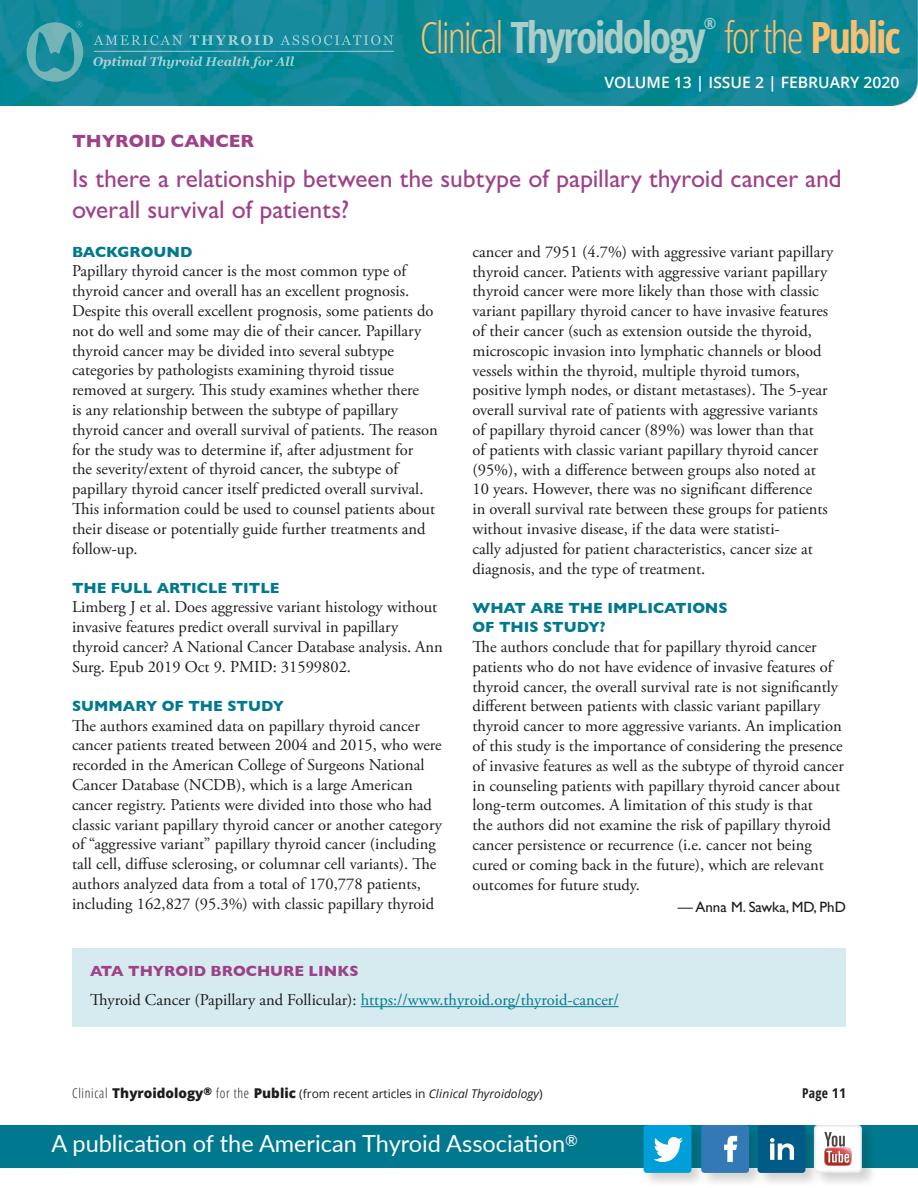
<style>
.page{position:relative;width:918px;height:1188px;background:#fff}
.page>*{position:absolute;margin:0;border:0;box-sizing:border-box;transform-origin:0 0}
.t1{font:300 condensed 43.05px "Open Sans";letter-spacing:-.05em;color:#fbc06e}
.t2{font:500 25.5px/30.6px "Gill Sans Nova";color:#9f4189}
.t3{font:23.55px "Lato";color:#fff}
.Topic_Header{font:700 18px "Gill Sans";color:#9f4189}
.body_serif{font:16.5px/19.8px "Adobe Garamond Pro";color:#1c1c1a}
.body_links{font:16.5px "Adobe Garamond Pro";color:#00798e}
.t4{font:600 15.75px "Open Sans";color:#fff}
.t5{font:700 condensed 15.3px "Open Sans";color:#accec7}
.question{font:700 15px/19.5px "Gill Sans";color:#00798e}
.question_links{font:700 15px "Gill Sans";color:#9f4189}
.body_editor_name{font:15px "Gill Sans Std";color:#1c1c1a}
.t6{font:700 condensed 13.5px "Open Sans";color:#1c1c1a}
.t7{font:12px "Open Sans";color:#1c1c1a}
.s1{font-weight:700;color:#accec7}
.s2{font-weight:700}
.s3{color:#1c1c1a}
.s4{font-weight:300;font-stretch:condensed;font-size:13.5px}
.s5{font-weight:800;font-size:13.5px}
.s6{font-style:italic}
.s7{font-style:inherit}
</style>
<div class="page">
<img style="left:0;top:0;width:918px;height:106px">
<hr style="left:94px;top:51px;width:300px;height:1px;background:#fff">
<svg style="left:94px;top:35px;width:88px;height:10px"></svg>
<svg style="left:190px;top:35px;width:83px;height:10px"></svg>
<svg style="left:280px;top:35px;width:113px;height:10px"></svg>
<svg style="left:93px;top:56px;width:201px;height:13px;background:#319ba7"></svg>
<svg style="left:27px;top:21px;width:56px;height:61px;background:#3d9da6"></svg>
<div style="left:0;top:1125px;width:918px;height:42px;background:#00798e"></div>
<div style="left:642px;top:1123px;width:235px;height:65px;background:#1c1c1a;opacity:.2"></div>
<div style="left:758px;top:1125px;width:47px;height:48px;background:#005b87;border-radius:3px"></div>
<svg style="left:770px;top:1138px;width:24px;height:22px"></svg>
<div style="left:644px;top:1125px;width:47px;height:48px;background:#009fd9;border-radius:3px"></div>
<svg style="left:654px;top:1137px;width:29px;height:25px"></svg>
<div style="left:701px;top:1125px;width:48px;height:48px;background:#3279b6;border-radius:3px"></div>
<svg style="left:724px;top:1136px;width:14px;height:26px"></svg>
<svg style="left:814px;top:1125px;width:48px;height:48px"></svg>
<svg style="left:815px;top:1126px;width:46px;height:46px;background:#e5d2d1"></svg>
<div style="left:72px;top:948px;width:774px;height:78px;background:#d5ebf0"></div>
<hr style="left:361px;top:1006px;width:258px;height:1px;background:#00798e">
<p class="t5" style="left:704px;top:13px;width:14px">®</p>
<h1 class="t1" style="left:420px;top:8px;width:482px">Clinical <span class="s1">Thyroidology</span> for the <span class="s2">Public</span></h1>
<p class="t4" style="left:604px;top:72px;width:297px">VOLUME 13 | ISSUE 2 | FEBRUARY 2020</p>
<p class="Topic_Header" style="left:72px;top:127px;width:184px">THYROID CANCER</p>
<p class="t2" style="left:72px;top:163px;width:771px">Is there a relationship between the subtype of papillary thyroid cancer and overall survival of patients?</p>
<p class="question" style="left:72px;top:241px;width:122px">BACKGROUND</p>
<p class="body_serif" style="left:72px;top:262px;width:367px">Papillary thyroid cancer is the most common type of thyroid cancer and overall has an excellent prognosis.<br>Despite this overall excellent prognosis, some patients do not do well and some may die of their cancer. Papillary thyroid cancer may be divided into several subtype categories by pathologists examining thyroid tissue removed at surgery. This study examines whether there<br>is any relationship between the subtype of papillary thyroid cancer and overall survival of patients. The reason for the study was to determine if, after adjustment for<br>the severity/extent of thyroid cancer, the subtype of papillary thyroid cancer itself predicted overall survival.<br>This information could be used to counsel patients about their disease or potentially guide further treatments and follow-up.</p>
<p class="question" style="left:72px;top:577px;width:209px">THE FULL ARTICLE TITLE</p>
<p class="body_serif" style="left:72px;top:598px;width:372px">Limberg J et al. Does aggressive variant histology without invasive features predict overall survival in papillary thyroid cancer? A National Cancer Database analysis. Ann Surg. Epub 2019 Oct 9. PMID: 31599802.</p>
<p class="question" style="left:72px;top:696px;width:214px">SUMMARY OF THE STUDY</p>
<p class="body_serif" style="left:72px;top:716px;width:372px">The authors examined data on papillary thyroid cancer cancer patients treated between 2004 and 2015, who were recorded in the American College of Surgeons National Cancer Database (NCDB), which is a large American cancer registry. Patients were divided into those who had classic variant papillary thyroid cancer or another category of “aggressive variant” papillary thyroid cancer (including tall cell, diffuse sclerosing, or columnar cell variants). The authors analyzed data from a total of 170,778 patients, including 162,827 (95.3%) with classic papillary thyroid</p>
<p class="body_serif" style="left:472px;top:242px;width:362px">cancer and 7951 (4.7%) with aggressive variant papillary thyroid cancer. Patients with aggressive variant papillary thyroid cancer were more likely than those with classic variant papillary thyroid cancer to have invasive features of their cancer (such as extension outside the thyroid, microscopic invasion into lymphatic channels or blood vessels within the thyroid, multiple thyroid tumors, positive lymph nodes, or distant metastases). The 5-year overall survival rate of patients with aggressive variants of papillary thyroid cancer (89%) was lower than that<br>of patients with classic variant papillary thyroid cancer (95%), with a difference between groups also noted at 10 years. However, there was no significant difference<br>in overall survival rate between these groups for patients without invasive disease, if the data were statisti-<br>cally adjusted for patient characteristics, cancer size at diagnosis, and the type of treatment.</p>
<p class="question" style="left:472px;top:597px;width:257px">WHAT ARE THE IMPLICATIONS<br>OF THIS STUDY?</p>
<p class="body_serif" style="left:472px;top:637px;width:373px">The authors conclude that for papillary thyroid cancer patients who do not have evidence of invasive features of thyroid cancer, the overall survival rate is not significantly different between patients with classic variant papillary thyroid cancer to more aggressive variants. An implication of this study is the importance of considering the presence of invasive features as well as the subtype of thyroid cancer in counseling patients with papillary thyroid cancer about long-term outcomes. A limitation of this study is that<br>the authors did not examine the risk of papillary thyroid cancer persistence or recurrence (i.e. cancer not being cured or coming back in the future), which are relevant outcomes for future study.</p>
<p class="body_editor_name" style="left:678px;top:898px;width:170px">— Anna M. Sawka, MD, PhD</p>
<p class="question_links" style="left:90px;top:959px;width:270px">ATA THYROID BROCHURE LINKS</p>
<p class="body_links" style="left:90px;top:990px;width:530px"><span class="s3">Thyroid Cancer (Papillary and Follicular):</span> https://www.thyroid.org/thyroid-cancer/</p>
<p class="t7" style="left:72px;top:1086px;width:472px"><span class="s4">Clinical</span> <span class="s5">Thyroidology</span><sup>®</sup> <span class="s4">for the</span> <span class="s5">Public</span> (from recent articles in <span class="s6">Clinical Thyroidology</span>)</p>
<p class="t6" style="left:802px;top:1084px;width:45px">Page <span class="s7">11</span></p>
<h3 class="t3" style="left:51px;top:1127px;width:528px">A publication of the American Thyroid Association<sup>®</sup></h3>
</div>
